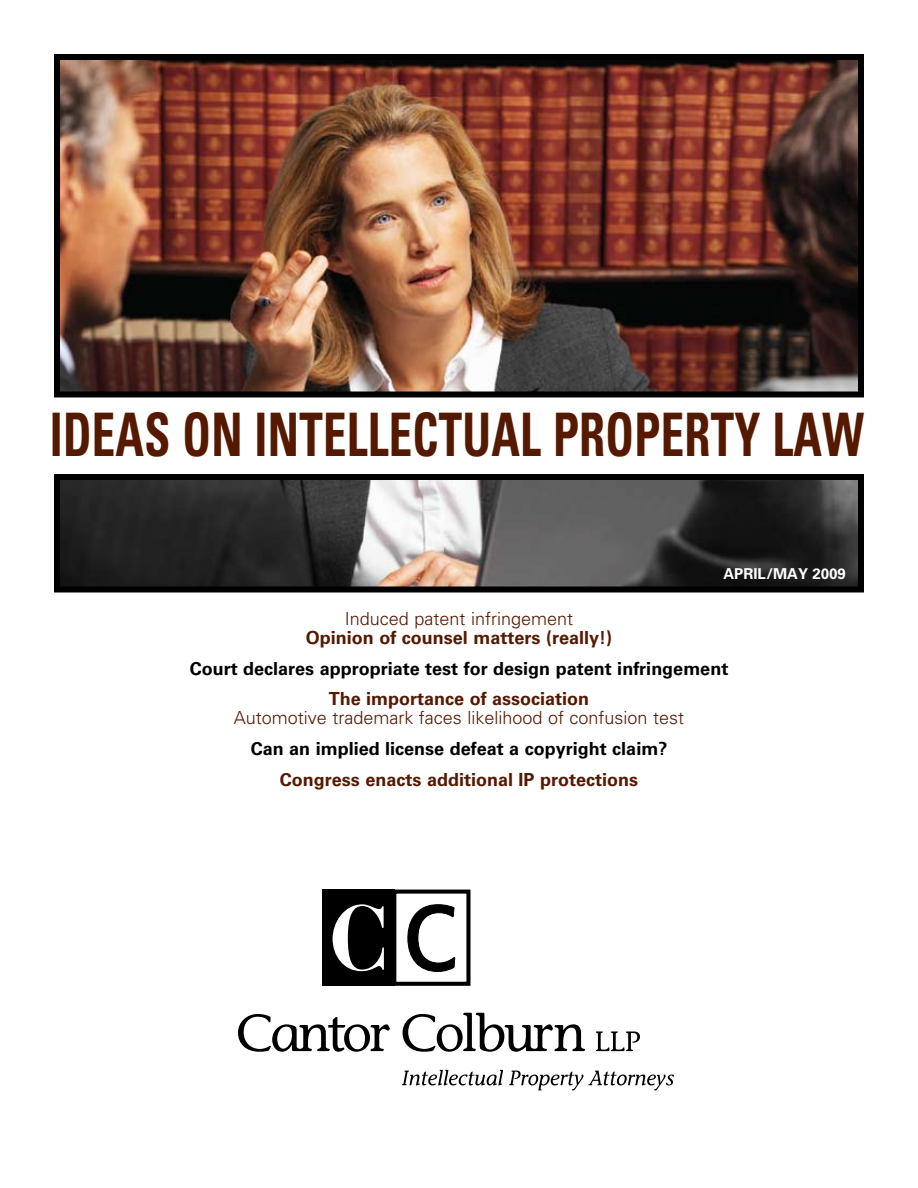
<style>
.page{position:relative;width:918px;height:1188px;background:#fff}
.page>*{position:absolute;margin:0;border:0;box-sizing:border-box;transform-origin:0 0}
.t1{font:700 condensed 60px "Univers LT Std";letter-spacing:.005em;color:#551900;scale:.78 1}
.t2{font:700 18px "Univers LT Std";color:#000}
.t3{font:700 18px "Univers LT Std";color:#551900}
.t4{font:300 18px "Univers LT Std";color:#551900}
.t5{font:700 15px "Univers LT Std";color:#fff}
</style>
<div class="page">
<img style="left:61px;top:61px;width:796px;height:524px">
<div style="left:54px;top:54px;width:810px;height:538px;border:6px solid #000"></div>
<div style="left:52px;top:394px;width:814px;height:83px;background:#fff"></div>
<div style="left:54px;top:392px;width:810px;height:6px;background:#000"></div>
<div style="left:54px;top:474px;width:810px;height:6px;background:#000"></div>
<div style="left:322px;top:890px;width:73px;height:96px;background:#000"></div>
<div style="left:392px;top:890px;width:79px;height:96px;border:4px solid #000"></div>
<svg style="left:333px;top:904px;width:51px;height:67px"></svg>
<svg style="left:407px;top:904px;width:48px;height:68px"></svg>
<svg style="left:238px;top:1014px;width:152px;height:38px"></svg>
<svg style="left:403px;top:1013px;width:182px;height:39px"></svg>
<svg style="left:596px;top:1031px;width:44px;height:20px"></svg>
<svg style="left:402px;top:1070px;width:101px;height:16px"></svg>
<svg style="left:509px;top:1071px;width:165px;height:19px"></svg>
<h1 class="t1" style="left:50px;top:398px;width:1045px">IDEAS ON INTELLECTUAL PROPERTY LAW</h1>
<p class="t5" style="left:723px;top:565px;width:124px">April/may 2009</p>
<p class="t4" style="left:345px;top:608px;width:230px">Induced patent infringement</p>
<p class="t3" style="left:306px;top:627px;width:308px">Opinion of counsel matters (really!)</p>
<p class="t2" style="left:190px;top:658px;width:540px">Court declares appropriate test for design patent infringement</p>
<p class="t3" style="left:329px;top:688px;width:262px">The importance of association</p>
<p class="t4" style="left:234px;top:707px;width:452px">Automotive trademark faces likelihood of confusion test</p>
<p class="t2" style="left:251px;top:738px;width:418px">Can an implied license defeat a copyright claim?</p>
<p class="t3" style="left:280px;top:769px;width:360px">Congress enacts additional IP protections</p>
</div>
